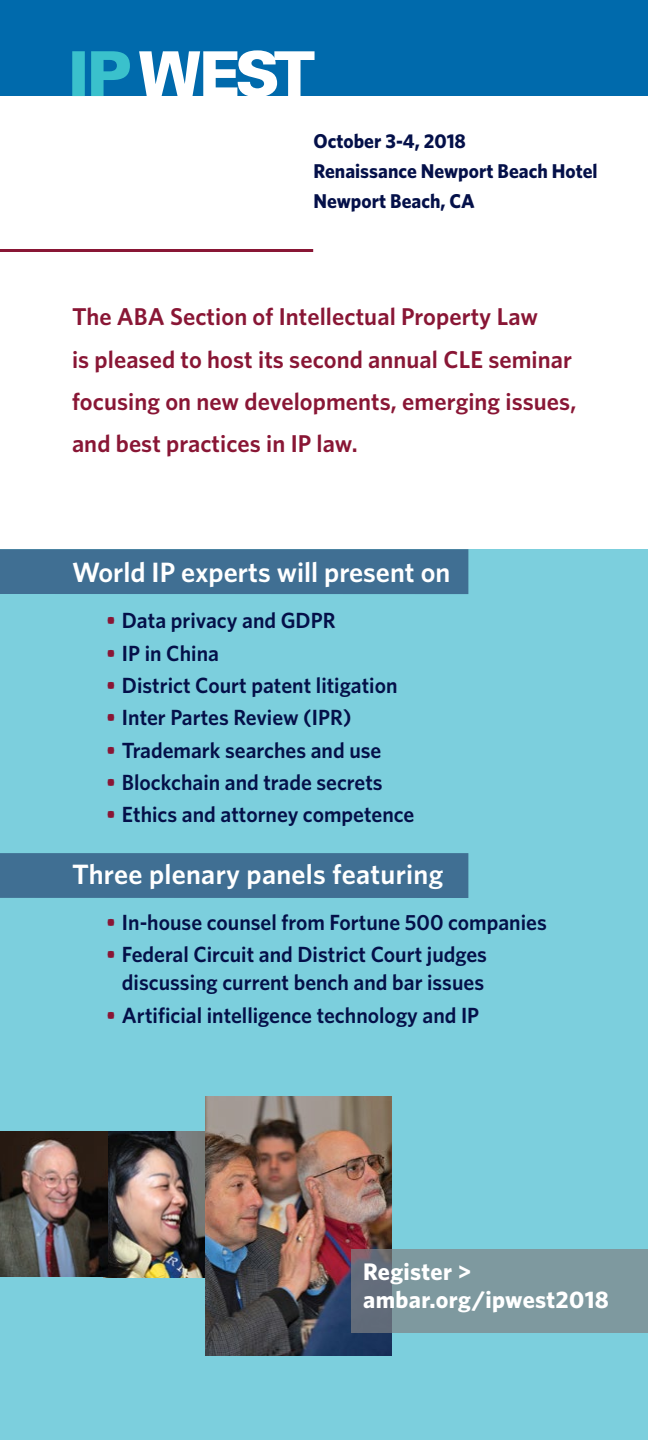
<style>
.page{position:relative;width:648px;height:1440px;background:#fff}
.page>*{position:absolute;margin:0;border:0;box-sizing:border-box;transform-origin:0 0}
.t1{font:600 28px "Whitney";color:#fff}
.t2{font:600 24.4px/42px "Whitney";letter-spacing:.005em;color:#891635}
.t3{font:700 24px/28px "Whitney";letter-spacing:.015em;color:#fff}
.t4{font:600 22px/28px "Whitney";color:#041049;text-align:center}
.t5{font:700 20px/30px "Whitney";color:#041049}
.s1{color:#891635}
</style>
<div class="page">
<hr style="left:647px;top:96px;width:1px;height:1344px;background:#eaf6f7">
<div style="left:0;top:549px;width:648px;height:891px;background:#7ccfdd"></div>
<div style="left:0;top:549px;width:468px;height:45px;background:#406f93"></div>
<div style="left:0;top:853px;width:468px;height:45px;background:#406f93"></div>
<div style="left:0;top:0;width:648px;height:96px;background:#006aac"></div>
<img style="left:104px;top:1132px;width:101px;height:146px">
<img style="left:205px;top:1096px;width:186px;height:260px">
<img style="left:0;top:1131px;width:107px;height:146px">
<svg style="left:72px;top:51px;width:58px;height:45px"></svg>
<svg style="left:139px;top:50px;width:176px;height:46px"></svg>
<svg style="left:351px;top:1249px;width:297px;height:84px;background:#7a9299"></svg>
<hr style="left:0;top:249px;width:313px;height:3px;background:#891635">
<p class="t5" style="left:314px;top:126px;width:286px">October 3-4, 2018<br>Renaissance Newport Beach Hotel<br>Newport Beach, CA</p>
<p class="t2" style="left:72px;top:295px;width:506px">The ABA Section of Intellectual Property Law<br>is pleased to host its second annual CLE seminar focusing on new developments, emerging issues, and best practices in IP law.</p>
<p class="t1" style="left:72px;top:556px;width:380px">World IP experts will present on</p>
<p class="t4" style="left:106px;top:606px;width:231px"><span class="s1">•</span> Data privacy and GDPR</p>
<p class="t4" style="left:106px;top:638px;width:114px"><span class="s1">•</span> IP in China</p>
<p class="t4" style="left:106px;top:671px;width:293px"><span class="s1">•</span> District Court patent litigation</p>
<p class="t4" style="left:106px;top:703px;width:247px"><span class="s1">•</span> Inter Partes Review (IPR)</p>
<p class="t4" style="left:106px;top:735px;width:277px"><span class="s1">•</span> Trademark searches and use</p>
<p class="t4" style="left:106px;top:768px;width:278px"><span class="s1">•</span> Blockchain and trade secrets</p>
<p class="t4" style="left:106px;top:800px;width:310px"><span class="s1">•</span> Ethics and attorney competence</p>
<p class="t1" style="left:72px;top:857px;width:373px">Three plenary panels featuring</p>
<p class="t4" style="left:106px;top:908px;width:442px"><span class="s1">•</span> In-house counsel from Fortune 500 companies</p>
<p class="t4" style="left:106px;top:940px;width:383px"><span class="s1">•</span> Federal Circuit and District Court judges discussing current bench and bar issues</p>
<p class="t4" style="left:106px;top:1000px;width:375px"><span class="s1">•</span> Artificial intelligence technology and IP</p>
<p class="t3" style="left:363px;top:1257px;width:247px">Register &gt; ambar.org/ipwest2018</p>
</div>
